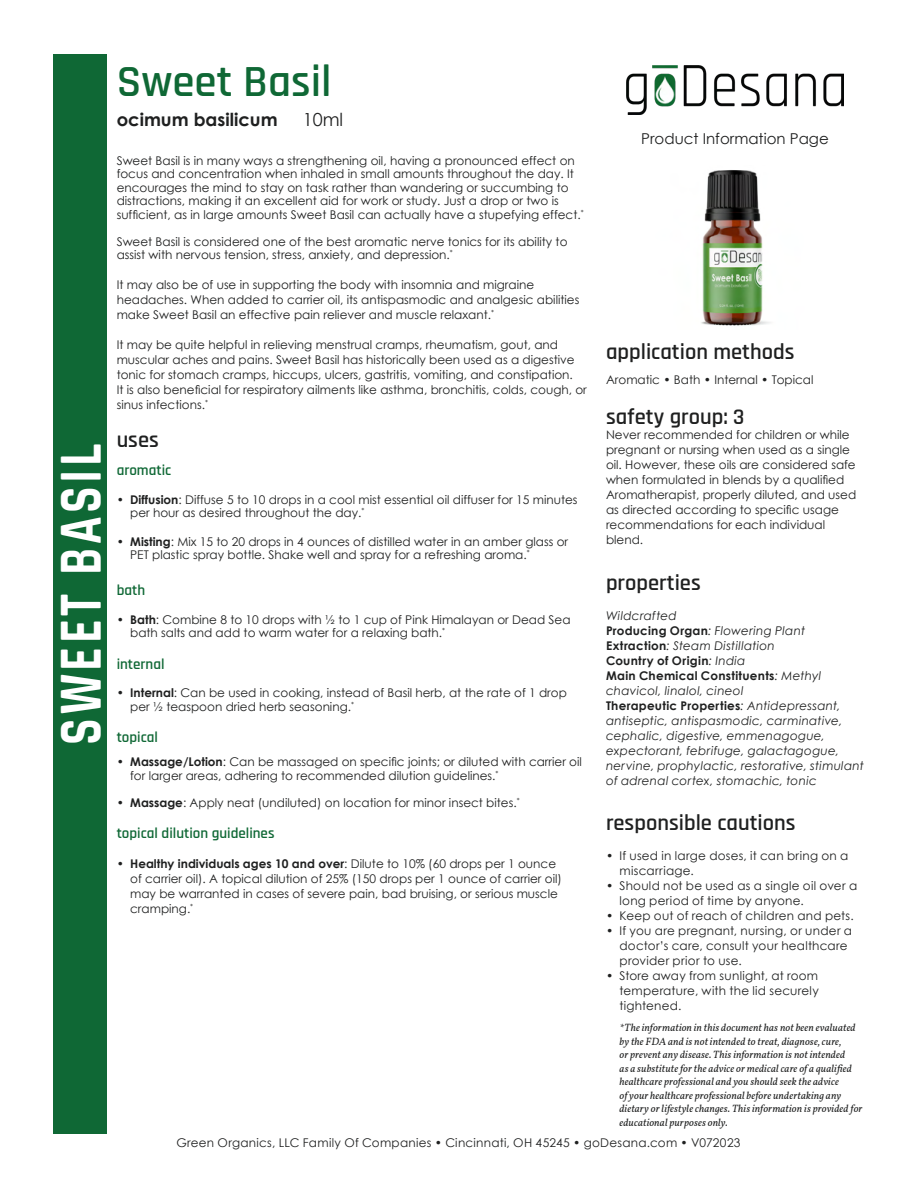
<style>
.page{position:relative;width:918px;height:1188px;background:#fff}
.page>*{position:absolute;margin:0;border:0;box-sizing:border-box;transform-origin:0 0}
.t1{font:700 61.8px "Rajdhani";letter-spacing:.075em;color:#fff;scale:.8 1}
.t2{font:600 45px "Rajdhani";color:#0f6835}
.t3{font:600 22.5px "Rajdhani";color:#1f2020}
.t4{font:700 18px "Century Gothic";color:#1f2020}
.t5{font:18px "Century Gothic";color:#1f2020}
.t6{font:600 15px "Rajdhani";color:#0f6835}
.t7{font:15px "Century Gothic";color:#1f2020}
.Paragraph_Style{font:12px/15px "Century Gothic";color:#1f2020}
.Paragraph_Style-2{font:italic 12px/15px "Century Gothic";letter-spacing:.02em;color:#1f2020}
.Paragraph_Style-3{font:12px/15px "Century Gothic";letter-spacing:.02em;color:#1f2020}
.Paragraph_Style-4{font:12px/15px "Century Gothic";letter-spacing:.025em;color:#1f2020}
.Paragraph_Style-5{font:700 12px "Century Gothic";letter-spacing:.03em;color:#1f2020}
.t8{font:italic 10.5px/13.5px "Vollkorn";letter-spacing:.01em;color:#1f2020}
.s1{font-weight:700}
.s2{font-weight:700;font-style:normal}
.s3{font-weight:400;font-style:italic}
</style>
<div class="page">
<div style="left:53px;top:54px;width:54px;height:1080px;background:#0f6835"></div>
<img style="left:701px;top:170px;width:69px;height:156px">
<img style="left:627px;top:66px;width:216px;height:49px">
<p class="t1" style="left:43px;top:745px;width:378px;rotate:-90deg">SWEET BASIL</p>
<p class="t2" style="left:117px;top:55px;width:217px">Sweet Basil</p>
<p class="t4" style="left:117px;top:106px;width:162px">ocimum basilicum</p>
<p class="t5" style="left:303px;top:107px;width:42px">10ml</p>
<p class="Paragraph_Style" style="left:117px;top:154px;width:460px;line-height:13.5px;text-align:justify">Sweet Basil is in many ways a strengthening oil, having a pronounced effect on focus and concentration when inhaled in small amounts throughout the day. It encourages the mind to stay on task rather than wandering or succumbing to</p>
<p class="Paragraph_Style" style="left:117px;top:194px;width:469px;line-height:13.5px">distractions, making it an excellent aid for work or study. Just a drop or two is sufficient, as in large amounts Sweet Basil can actually have a stupefying effect.<sup>*</sup></p>
<p class="Paragraph_Style" style="left:117px;top:235px;width:452px;line-height:13.5px">Sweet Basil is considered one of the best aromatic nerve tonics for its ability to assist with nervous tension, stress, anxiety, and depression.<sup>*</sup></p>
<p class="Paragraph_Style" style="left:117px;top:277px;width:464px">It may also be of use in supporting the body with insomnia and migraine headaches. When added to carrier oil, its antispasmodic and analgesic abilities make Sweet Basil an effective pain reliever and muscle relaxant.<sup>*</sup></p>
<p class="Paragraph_Style" style="left:117px;top:337px;width:459px">It may be quite helpful in relieving menstrual cramps, rheumatism, gout, and muscular aches and pains. Sweet Basil has historically been used as a digestive tonic for stomach cramps, hiccups, ulcers, gastritis, vomiting, and constipation.</p>
<p class="Paragraph_Style" style="left:117px;top:382px;width:472px">It is also beneficial for respiratory ailments like asthma, bronchitis, colds, cough, or sinus infections.<sup>*</sup></p>
<p class="t3" style="left:117px;top:426px;width:44px">uses</p>
<p class="t6" style="left:117px;top:462px;width:56px">aromatic</p>
<p class="Paragraph_Style" style="left:130px;top:493px;width:449px;line-height:13.5px;text-indent:-14px"><span class="s1">• Diffusion</span>: Diffuse 5 to 10 drops in a cool mist essential oil diffuser for 15 minutes per hour as desired throughout the day.<sup>*</sup></p>
<p class="Paragraph_Style" style="left:130px;top:535px;width:439px;line-height:13.5px;text-indent:-14px"><span class="s1">• Misting</span>: Mix 15 to 20 drops in 4 ounces of distilled water in an amber glass or<br>PET plastic spray bottle. Shake well and spray for a refreshing aroma.<sup>*</sup></p>
<p class="t6" style="left:117px;top:582px;width:30px">bath</p>
<p class="Paragraph_Style" style="left:130px;top:613px;width:442px;line-height:13.5px;text-indent:-14px"><span class="s1">• Bath</span>: Combine 8 to 10 drops with ½ to 1 cup of Pink Himalayan or Dead Sea bath salts and add to warm water for a relaxing bath.<sup>*</sup></p>
<p class="t6" style="left:117px;top:655px;width:49px">internal</p>
<p class="Paragraph_Style" style="left:130px;top:686px;width:438px;line-height:13.5px;text-indent:-14px"><span class="s1">• Internal</span>: Can be used in cooking, instead of Basil herb, at the rate of 1 drop per ½ teaspoon dried herb seasoning.<sup>*</sup></p>
<p class="t6" style="left:117px;top:729px;width:43px">topical</p>
<p class="Paragraph_Style" style="left:130px;top:755px;width:453px;line-height:13.5px;text-indent:-14px"><span class="s1">• Massage/Lotion</span>: Can be massaged on specific joints; or diluted with carrier oil for larger areas, adhering to recommended dilution guidelines.<sup>*</sup></p>
<p class="Paragraph_Style" style="left:117px;top:795px;width:405px"><span class="s1">• Massage</span>: Apply neat (undiluted) on location for minor insect bites.<sup>*</sup></p>
<p class="t6" style="left:117px;top:825px;width:159px">topical dilution guidelines</p>
<p class="Paragraph_Style" style="left:130px;top:856px;width:433px;text-indent:-14px"><span class="s1">• Healthy individuals ages 10 and over</span>: Dilute to 10% (60 drops per 1 ounce of carrier oil). A topical dilution of 25% (150 drops per 1 ounce of carrier oil) may be warranted in cases of severe pain, bad bruising, or serious muscle cramping.<sup>*</sup></p>
<p class="t7" style="left:641px;top:128px;width:189px">Product Information Page</p>
<p class="t3" style="left:606px;top:339px;width:190px">application methods</p>
<p class="Paragraph_Style" style="left:606px;top:372px;width:209px">Aromatic • Bath • Internal • Topical</p>
<p class="t3" style="left:606px;top:403px;width:140px">safety group: 3</p>
<p class="Paragraph_Style" style="left:606px;top:427px;width:252px">Never recommended for children or while pregnant or nursing when used as a single oil. However, these oils are considered safe when formulated in blends by a qualified Aromatherapist, properly diluted, and used as directed according to specific usage recommendations for each individual blend.</p>
<p class="t3" style="left:606px;top:570px;width:96px">properties</p>
<p class="Paragraph_Style-2" style="left:606px;top:608px;width:72px">Wildcrafted</p>
<p class="Paragraph_Style-2" style="left:606px;top:623px;width:201px"><span class="s2">Producing Organ</span>: Flowering Plant</p>
<p class="Paragraph_Style-2" style="left:606px;top:638px;width:170px"><span class="s2">Extraction</span>: Steam Distillation</p>
<p class="Paragraph_Style-5" style="left:606px;top:652px;width:141px">Country of Origin<span class="s3">: India</span></p>
<p class="Paragraph_Style-2" style="left:606px;top:668px;width:217px"><span class="s2">Main Chemical Constituents</span>: Methyl chavicol, linalol, cineol</p>
<p class="Paragraph_Style-2" style="left:606px;top:698px;width:238px"><span class="s2">Therapeutic Properties</span>: Antidepressant, antiseptic, antispasmodic, carminative, cephalic, digestive, emmenagogue, expectorant, febrifuge, galactagogue,</p>
<p class="Paragraph_Style-2" style="left:606px;top:758px;width:259px">nervine, prophylactic, restorative, stimulant of adrenal cortex, stomachic, tonic</p>
<p class="t3" style="left:606px;top:810px;width:191px">responsible cautions</p>
<p class="Paragraph_Style-4" style="left:620px;top:848px;width:230px;text-indent:-14px">• If used in large doses, it can bring on a miscarriage.</p>
<p class="Paragraph_Style-3" style="left:620px;top:878px;width:239px;text-indent:-14px">• Should not be used as a single oil over a long period of time by anyone.</p>
<p class="Paragraph_Style-3" style="left:606px;top:908px;width:249px">• Keep out of reach of children and pets.</p>
<p class="Paragraph_Style-3" style="left:620px;top:923px;width:234px;text-indent:-14px">• If you are pregnant, nursing, or under a doctor’s care, consult your healthcare provider prior to use.</p>
<p class="Paragraph_Style" style="left:620px;top:968px;width:201px;text-align:justify;text-indent:-14px">• Store away from sunlight, at room temperature, with the lid securely tightened.</p>
<p class="t8" style="left:620px;top:1020px;width:245px">*The information in this document has not been evaluated by the FDA and is not intended to treat, diagnose, cure,<br>or prevent any disease. This information is not intended<br>as a substitute for the advice or medical care of a qualified healthcare professional and you should seek the advice<br>of your healthcare professional before undertaking any dietary or lifestyle changes. This information is provided for educational purposes only.</p>
<p class="Paragraph_Style-3" style="left:176px;top:1135px;width:566px">Green Organics, LLC Family Of Companies • Cincinnati, OH 45245 • goDesana.com • V072023</p>
</div>
